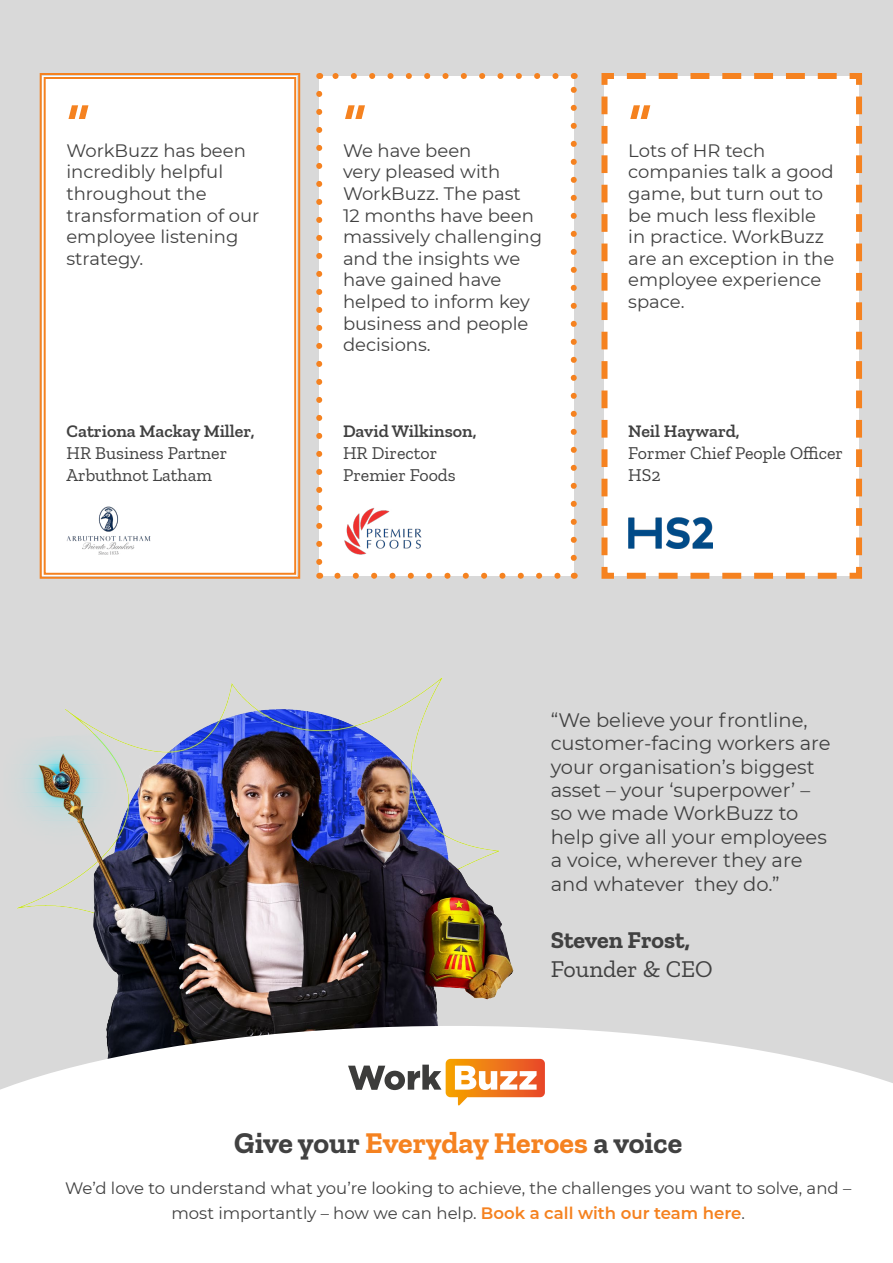
<style>
.page{position:relative;width:893px;height:1263px;background:#fff}
.page>*{position:absolute;margin:0;border:0;box-sizing:border-box;transform-origin:0 0}
.t1{font:600 60px "Zilla Slab";color:#f58220}
.t2{font:700 30px "Zilla Slab";color:#414141}
.t3{font:700 24px "Zilla Slab";color:#414141}
.t4{font:24px "Zilla Slab";color:#414141}
.t5{font:19.5px/23.4px "Montserrat";color:#414141}
.t6{font:18px/21.6px "Montserrat";color:#414141}
.t7{font:18px/21.6px "Zilla Slab";color:#414141}
.t8{font:600 18px "Zilla Slab";color:#414141}
.t9{font:16.5px/25.5px "Montserrat";color:#414141;text-align:center}
.s1{color:#f58220}
.s2{font-weight:600;color:#f58220}
</style>
<div class="page">
<div style="left:0;top:0;width:893px;height:1261px;background:#d9d9d9"></div>
<div style="left:39px;top:73px;width:262px;height:506px;background:#fff"></div>
<div style="left:44px;top:77px;width:252px;height:498px;border:2px solid #f58220"></div>
<div style="left:319px;top:76px;width:255px;height:500px;background:#fff"></div>
<svg style="left:316px;top:94px;width:6px;height:471px"></svg>
<svg style="left:337px;top:573px;width:224px;height:6px"></svg>
<svg style="left:571px;top:86px;width:6px;height:472px"></svg>
<svg style="left:332px;top:73px;width:224px;height:6px"></svg>
<div style="left:601px;top:73px;width:261px;height:506px;background:#fff"></div>
<img style="left:344px;top:508px;width:77px;height:47px">
<img style="left:628px;top:517px;width:85px;height:32px">
<img style="left:66px;top:507px;width:85px;height:48px">
<img style="left:17px;top:677px;width:497px;height:349px">
<svg style="left:0;top:1026px;width:893px;height:235px;background:#f8f8f8"></svg>
<svg style="left:348px;top:1059px;width:197px;height:47px;background:#e0bda1"></svg>
<h1 class="t1" style="left:66px;top:92px;width:25px">“</h1>
<p class="t6" style="left:66px;top:139px;width:195px">WorkBuzz has been incredibly helpful throughout the transformation of our employee listening strategy.</p>
<p class="t8" style="left:66px;top:421px;width:190px">Catriona Mackay Miller,</p>
<p class="t7" style="left:66px;top:442px;width:162px">HR Business Partner<br>Arbuthnot Latham</p>
<h1 class="t1" style="left:343px;top:92px;width:25px">“</h1>
<p class="t6" style="left:343px;top:139px;width:201px">We have been<br>very pleased with<br>WorkBuzz. The past<br>12 months have been massively challenging and the insights we have gained have helped to inform key business and people decisions.</p>
<p class="t8" style="left:343px;top:421px;width:135px">David Wilkinson,</p>
<p class="t7" style="left:343px;top:442px;width:114px">HR Director<br>Premier Foods</p>
<h1 class="t1" style="left:628px;top:92px;width:25px">“</h1>
<p class="t6" style="left:628px;top:139px;width:208px">Lots of HR tech companies talk a good game, but turn out to be much less flexible in practice. WorkBuzz are an exception in the employee experience space.</p>
<p class="t8" style="left:628px;top:421px;width:113px">Neil Hayward,</p>
<p class="t7" style="left:628px;top:442px;width:216px">Former Chief People Officer<br>HS2</p>
<p class="t5" style="left:551px;top:707px;width:281px">“We believe your frontline, customer-facing workers are your organisation’s biggest asset – your ‘superpower’ – so we made WorkBuzz to help give all your employees a voice, wherever they are and whatever they do.”</p>
<h3 class="t3" style="left:551px;top:926px;width:141px">Steven Frost,</h3>
<h3 class="t4" style="left:551px;top:956px;width:164px">Founder &amp; CEO</h3>
<h2 class="t2" style="left:234px;top:1126px;width:449px">Give your <span class="s1">Everyday Heroes</span> a voice</h2>
<p class="t9" style="left:65px;top:1175px;width:788px">We’d love to understand what you’re looking to achieve, the challenges you want to solve, and – most importantly – how we can help. <span class="s2">Book a call with our team here</span>.</p>
</div>
